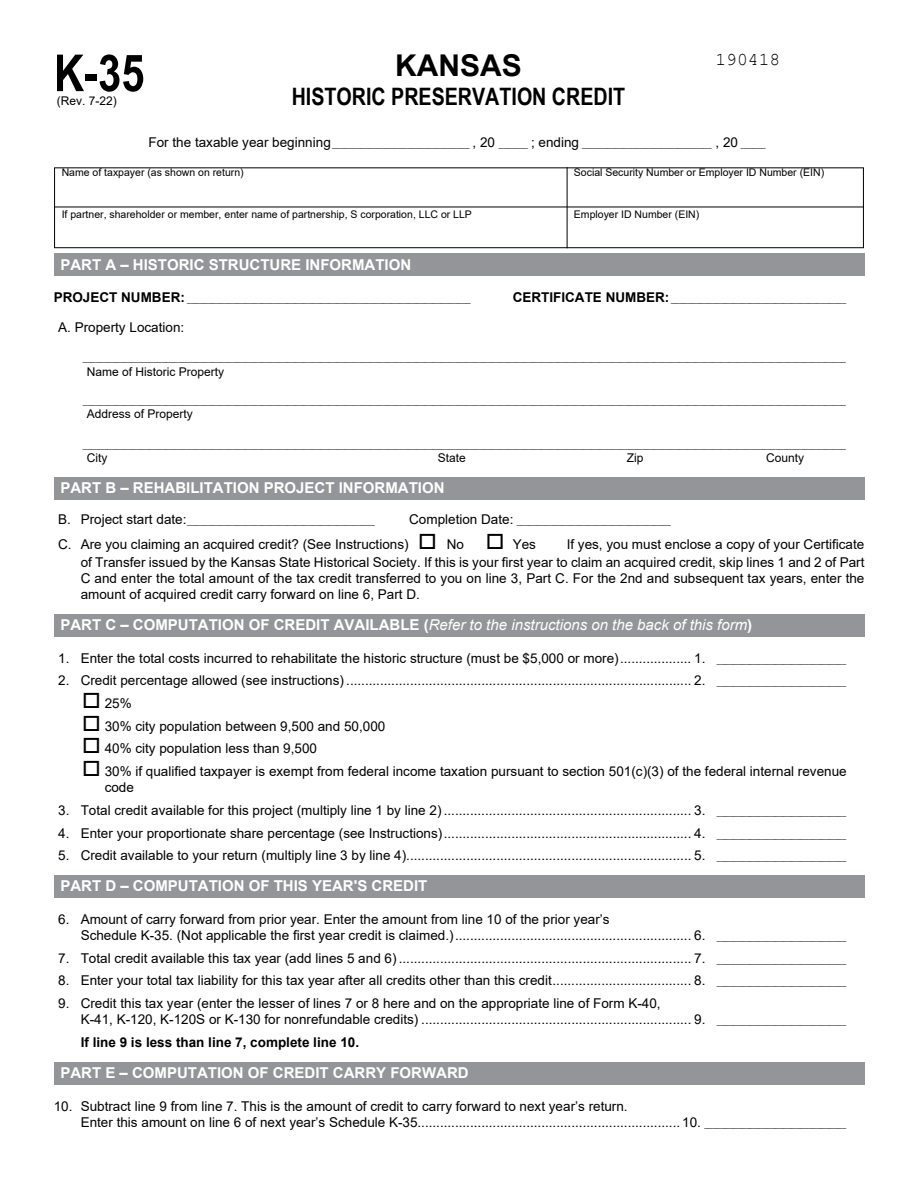
<style>
.page{position:relative;width:918px;height:1188px;background:#fff}
.page>*{position:absolute;margin:0;border:0;box-sizing:border-box;transform-origin:0 0}
.t1{font:700 51px "Arial Narrow";color:#000}
.t2{font:700 30px "Arial";color:#000}
.t3{font:700 24px "Arial Narrow";color:#000}
.t4{font:18px "Courier New";color:#000}
.Paragraph_Shading{font:700 15px "Arial";color:#fff}
.Paragraph_Shading-2{font:italic 15px "Arial";color:#fff}
.Paragraph_Style_2{font:13.5px/16.2px "Arial";color:#000}
.Paragraph_Style_2-2{font:700 13.5px "Arial";color:#000}
.Paragraph_Style_2-3{font:12px "Arial";color:#000}
.t5{font:10.5px "Arial";color:#000}
.Paragraph_Style_2-4{font:7.5px "Arial";color:#000}
.s1{font-size:13.5px}
.s2{font-weight:700;font-size:13.5px}
.s3{font-weight:700;font-style:normal}
.s4{font-size:7.5px}
</style>
<div class="page">
<div style="left:54px;top:253px;width:810px;height:23px;background:#939598"></div>
<div style="left:54px;top:477px;width:810px;height:23px;background:#939598"></div>
<div style="left:54px;top:614px;width:810px;height:23px;background:#939598"></div>
<div style="left:54px;top:875px;width:810px;height:23px;background:#939598"></div>
<div style="left:54px;top:1062px;width:810px;height:23px;background:#939598"></div>
<div style="left:54px;top:167px;width:810px;height:81px;border:1px solid #000"></div>
<hr style="left:54px;top:207px;width:810px;height:1px;background:#000">
<hr style="left:567px;top:167px;width:1px;height:81px;background:#000">
<p class="t2" style="left:395px;top:44px;width:128px">KANSAS</p>
<p class="t1" style="left:54px;top:35px;width:92px">K-35</p>
<p class="Paragraph_Style_2-3" style="left:57px;top:92px;width:62px">(Rev. 7-22)</p>
<p class="t3" style="left:292px;top:78px;width:335px">HISTORIC PRESERVATION CREDIT</p>
<p class="t4" style="left:716px;top:48px;width:66px">190418</p>
<p class="Paragraph_Style_2-4" style="left:148px;top:139px;width:619px"><span class="s1">For the taxable year beginning</span> _________________________________ <span class="s1">, 20</span> _______ <span class="s1">; ending</span> _______________________________ <span class="s1">, 20</span> ______</p>
<p class="t5" style="left:62px;top:165px;width:184px">Name of taxpayer (as shown on return)</p>
<p class="t5" style="left:574px;top:165px;width:252px">Social Security Number or Employer ID Number (EIN)</p>
<p class="t5" style="left:62px;top:207px;width:412px">If partner, shareholder or member, enter name of partnership, S corporation, LLC or LLP</p>
<p class="t5" style="left:574px;top:207px;width:127px">Employer ID Number (EIN)</p>
<p class="Paragraph_Shading" style="left:60px;top:254px;width:352px">PART A – HISTORIC STRUCTURE INFORMATION</p>
<p class="Paragraph_Style_2-4" style="left:54px;top:294px;width:419px"><span class="s2">PROJECT NUMBER:</span> ____________________________________________________________________</p>
<p class="Paragraph_Style_2-4" style="left:513px;top:294px;width:335px"><span class="s2">CERTIFICATE NUMBER:</span> __________________________________________</p>
<p class="Paragraph_Style_2" style="left:58px;top:319px;width:128px">A. Property Location:</p>
<p class="Paragraph_Style_2-4" style="left:83px;top:354px;width:765px">_______________________________________________________________________________________________________________________________________________________________________________________</p>
<p class="Paragraph_Style_2-3" style="left:87px;top:363px;width:139px">Name of Historic Property</p>
<p class="Paragraph_Style_2-4" style="left:83px;top:396px;width:765px">_______________________________________________________________________________________________________________________________________________________________________________________</p>
<p class="Paragraph_Style_2-3" style="left:87px;top:406px;width:108px">Address of Property</p>
<p class="Paragraph_Style_2-4" style="left:83px;top:440px;width:765px">_______________________________________________________________________________________________________________________________________________________________________________________</p>
<p class="Paragraph_Style_2-3" style="left:87px;top:450px;width:22px">City</p>
<p class="Paragraph_Style_2-3" style="left:438px;top:450px;width:30px">State</p>
<p class="Paragraph_Style_2-3" style="left:627px;top:450px;width:18px">Zip</p>
<p class="Paragraph_Style_2-3" style="left:766px;top:450px;width:40px">County</p>
<p class="Paragraph_Shading" style="left:60px;top:478px;width:386px">PART B – REHABILITATION PROJECT INFORMATION</p>
<p class="Paragraph_Style_2-4" style="left:58px;top:516px;width:318px"><span class="s1">B. Project start date:</span>_____________________________________________</p>
<p class="Paragraph_Style_2-4" style="left:409px;top:516px;width:263px"><span class="s1">Completion Date:</span> _____________________________________</p>
<p class="Paragraph_Style_2" style="left:58px;top:536px;width:479px">C. Are you claiming an acquired credit? (See Instructions) □ No □ Yes</p>
<p class="Paragraph_Style_2" style="left:81px;top:535px;width:785px;line-height:18px;text-align:right">If yes, you must enclose a copy of your Certificate<br>of Transfer issued by the Kansas State Historical Society. If this is your first year to claim an acquired credit, skip lines 1 and 2 of Part</p>
<p class="Paragraph_Style_2" style="left:81px;top:570px;width:785px">C and enter the total amount of the tax credit transferred to you on line 3, Part C. For the 2nd and subsequent tax years, enter the amount of acquired credit carry forward on line 6, Part D.</p>
<p class="Paragraph_Shading-2" style="left:60px;top:615px;width:693px"><span class="s3">PART C – COMPUTATION OF CREDIT AVAILABLE (</span>Refer to the instructions on the back of this form<span class="s3">)</span></p>
<p class="Paragraph_Style_2" style="left:58px;top:650px;width:789px">1. Enter the total costs incurred to rehabilitate the historic structure (must be $5,000 or more)................... 1. <span class="s4">_______________________________</span></p>
<p class="Paragraph_Style_2" style="left:58px;top:672px;width:789px">2. Credit percentage allowed (see instructions) ............................................................................................ 2. <span class="s4">_______________________________</span></p>
<p class="Paragraph_Style_2" style="left:82px;top:695px;width:51px">□ 25%</p>
<p class="Paragraph_Style_2" style="left:82px;top:718px;width:305px">□ 30% city population between 9,500 and 50,000</p>
<p class="Paragraph_Style_2" style="left:82px;top:740px;width:236px">□ 40% city population less than 9,500</p>
<p class="Paragraph_Style_2" style="left:105px;top:763px;width:744px;text-indent:-22px">□ 30% if qualified taxpayer is exempt from federal income taxation pursuant to section 501(c)(3) of the federal internal revenue code</p>
<p class="Paragraph_Style_2" style="left:58px;top:802px;width:789px">3. Total credit available for this project (multiply line 1 by line 2) .................................................................. 3. <span class="s4">_______________________________</span></p>
<p class="Paragraph_Style_2" style="left:58px;top:825px;width:789px">4. Enter your proportionate share percentage (see Instructions).................................................................. 4. <span class="s4">_______________________________</span></p>
<p class="Paragraph_Style_2" style="left:58px;top:847px;width:789px">5. Credit available to your return (multiply line 3 by line 4)............................................................................ 5. <span class="s4">_______________________________</span></p>
<p class="Paragraph_Shading" style="left:60px;top:876px;width:368px">PART D – COMPUTATION OF THIS YEAR'S CREDIT</p>
<p class="Paragraph_Style_2" style="left:58px;top:911px;width:553px">6. Amount of carry forward from prior year. Enter the amount from line 10 of the prior year’s</p>
<p class="Paragraph_Style_2" style="left:81px;top:927px;width:767px">Schedule K-35. (Not applicable the first year credit is claimed.)............................................................... 6. <span class="s4">_______________________________</span></p>
<p class="Paragraph_Style_2" style="left:58px;top:950px;width:789px">7. Total credit available this tax year (add lines 5 and 6) .............................................................................. 7. <span class="s4">_______________________________</span></p>
<p class="Paragraph_Style_2" style="left:58px;top:973px;width:789px">8. Enter your total tax liability for this tax year after all credits other than this credit..................................... 8. <span class="s4">_______________________________</span></p>
<p class="Paragraph_Style_2" style="left:58px;top:995px;width:604px">9. Credit this tax year (enter the lesser of lines 7 or 8 here and on the appropriate line of Form K-40,</p>
<p class="Paragraph_Style_2" style="left:81px;top:1011px;width:767px">K-41, K-120, K-120S or K-130 for nonrefundable credits) ........................................................................ 9. <span class="s4">_______________________________</span></p>
<p class="Paragraph_Style_2-2" style="left:81px;top:1033px;width:280px">If line 9 is less than line 7, complete line 10.</p>
<p class="Paragraph_Shading" style="left:60px;top:1062px;width:410px">PART E – COMPUTATION OF CREDIT CARRY FORWARD</p>
<p class="Paragraph_Style_2" style="left:54px;top:1098px;width:575px">10. Subtract line 9 from line 7. This is the amount of credit to carry forward to next year’s return.</p>
<p class="Paragraph_Style_2" style="left:81px;top:1114px;width:767px">Enter this amount on line 6 of next year’s Schedule K-35...................................................................... 10. <span class="s4">__________________________________</span></p>
</div>
